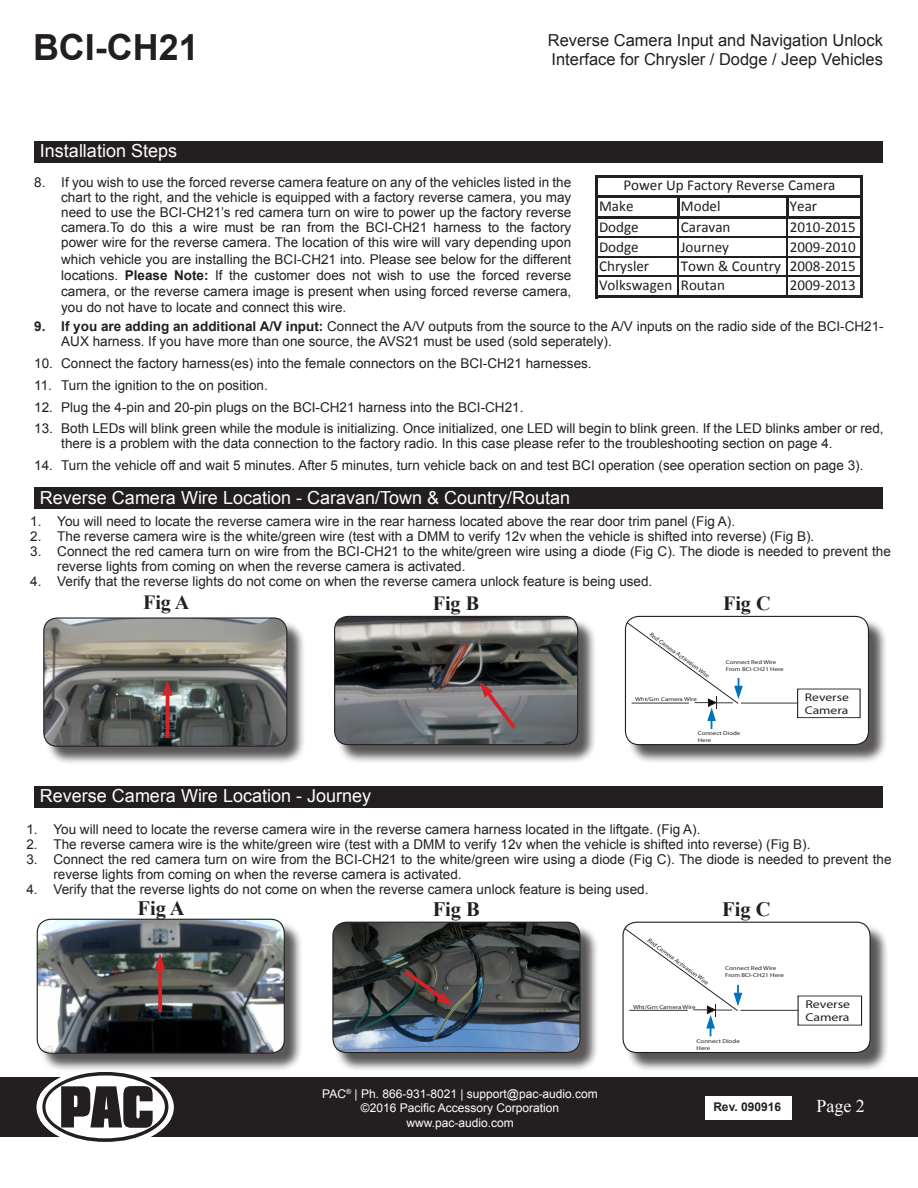
<style>
.page{position:relative;width:918px;height:1188px;background:#fff}
.page>*{position:absolute;margin:0;border:0;box-sizing:border-box;transform-origin:0 0}
.t1{font:700 36px "Arial";color:#231f20}
.t2{font:700 20.4px "Times New Roman";color:#231f20}
.t3{font:700 20.1px "Times New Roman";color:#231f20}
.t4{font:18px "Arial";color:#fff}
.t5{font:18px "Times New Roman";color:#fff}
.t6{font:16.5px/19.8px "Arial";color:#231f20}
.t7{font:15.15px/19.2px "Calibri";color:#231f20}
.t8{font:13.5px/15.6px "Arial";color:#231f20}
.t9{font:12px/14.4px "Arial";color:#fff;text-align:center}
.t10{font:700 12px "Arial";color:#231f20}
.t11{font:11.4px/13.6px "Myriad Pro";color:#231f20;scale:1.22 1}
.t12{font:11.25px/13.5px "Myriad Pro";color:#231f20;scale:1.22 1}
.t13{font:italic 6.15px "Myriad Pro";color:#231f20;scale:1.04 1}
.t14{font:italic 6px "Myriad Pro";color:#231f20;scale:1.04 1}
.t15{font:5.7px/6.9px "Myriad Pro";color:#231f20;scale:1.22 1}
.t16{font:5.55px/6.8px "Myriad Pro";color:#231f20;scale:1.22 1}
.s1{font-weight:700}
</style>
<div class="page">
<div style="left:0;top:1078px;width:918px;height:59px;background:#231f20"></div>
<div style="left:705px;top:1096px;width:87px;height:24px;background:#fff"></div>
<svg style="left:40px;top:1073px;width:130px;height:69px"></svg>
<div style="left:34px;top:141px;width:849px;height:21px;background:#231f20"></div>
<div style="left:627px;top:618px;width:260px;height:146px;background:#231f20;opacity:.75"></div>
<div style="left:625px;top:616px;width:243px;height:129px;background:#fff;border-radius:13px"></div>
<div style="left:797px;top:689px;width:63px;height:29px;border:1px solid #231f20"></div>
<hr style="left:741px;top:703px;width:57px;height:1px;background:#231f20">
<svg style="left:625px;top:617px;width:118px;height:112px"></svg>
<div style="left:625px;top:616px;width:244px;height:129px;border:1px solid #231f20;border-radius:13px"></div>
<div style="left:336px;top:618px;width:261px;height:146px;background:#231f20;opacity:.75"></div>
<img style="left:335px;top:616px;width:243px;height:129px">
<div style="left:334px;top:616px;width:244px;height:129px;border:1px solid #231f20;border-radius:13px"></div>
<svg style="left:480px;top:682px;width:36px;height:47px;background:#836d70"></svg>
<div style="left:45px;top:620px;width:261px;height:146px;background:#231f20;opacity:.75"></div>
<img style="left:45px;top:619px;width:242px;height:127px">
<div style="left:43px;top:617px;width:244px;height:130px;border:1px solid #231f20;border-radius:13px"></div>
<svg style="left:162px;top:680px;width:11px;height:58px"></svg>
<hr style="left:677px;top:198px;width:3px;height:21px;background:#231f20">
<hr style="left:786px;top:198px;width:3px;height:21px;background:#231f20">
<hr style="left:595px;top:175px;width:3px;height:123px;background:#231f20">
<hr style="left:860px;top:178px;width:3px;height:120px;background:#231f20">
<hr style="left:678px;top:219px;width:1px;height:77px;background:#231f20">
<hr style="left:787px;top:219px;width:1px;height:77px;background:#231f20">
<hr style="left:598px;top:175px;width:265px;height:3px;background:#231f20">
<hr style="left:598px;top:195px;width:265px;height:3px;background:#231f20">
<hr style="left:598px;top:216px;width:265px;height:3px;background:#231f20">
<hr style="left:598px;top:236px;width:262px;height:2px;background:#231f20">
<hr style="left:598px;top:256px;width:262px;height:1px;background:#231f20">
<hr style="left:598px;top:276px;width:262px;height:1px;background:#231f20">
<hr style="left:598px;top:296px;width:265px;height:2px;background:#231f20">
<div style="left:625px;top:924px;width:264px;height:148px;background:#231f20;opacity:.75"></div>
<div style="left:623px;top:922px;width:247px;height:131px;background:#fff;border-radius:14px"></div>
<hr style="left:740px;top:1010px;width:59px;height:1px;background:#231f20">
<svg style="left:624px;top:923px;width:118px;height:114px"></svg>
<div style="left:622px;top:922px;width:249px;height:131px;border:1px solid #231f20;border-radius:14px"></div>
<div style="left:39px;top:921px;width:265px;height:152px;background:#231f20;opacity:.75"></div>
<img style="left:37px;top:919px;width:247px;height:134px">
<div style="left:37px;top:919px;width:248px;height:135px;border:1px solid #231f20;border-radius:14px"></div>
<svg style="left:155px;top:954px;width:10px;height:58px"></svg>
<div style="left:335px;top:924px;width:264px;height:148px;background:#231f20;opacity:.75"></div>
<img style="left:334px;top:922px;width:246px;height:131px">
<div style="left:332px;top:922px;width:249px;height:131px;border:1px solid #231f20;border-radius:14px"></div>
<svg style="left:404px;top:970px;width:49px;height:36px;background:#543f3d"></svg>
<div style="left:34px;top:488px;width:849px;height:21px;background:#231f20"></div>
<div style="left:34px;top:786px;width:849px;height:21px;background:#231f20"></div>
<h1 class="t1" style="left:33px;top:23px;width:167px">BCI-CH21</h1>
<p class="t6" style="left:548px;top:30px;width:337px">Reverse Camera Input and Navigation Unlock<br>Interface for Chrysler / Dodge / Jeep Vehicles</p>
<p class="t4" style="left:40px;top:139px;width:139px">Installation Steps</p>
<p class="t8" style="left:61px;top:175px;width:512px;text-align:justify;text-indent:-27px">8. If you wish to use the forced reverse camera feature on any of the vehicles listed in the chart to the right, and the vehicle is equipped with a factory reverse camera, you may need to use the BCI-CH21’s red camera turn on wire to power up the factory reverse camera.To do this a wire must be ran from the BCI-CH21 harness to the factory power wire for the reverse camera. The location of this wire will vary depending upon which vehicle you are installing the BCI-CH21 into. Please see below for the different locations. <span class="s1">Please Note:</span> If the customer does not wish to use the forced reverse camera, or the reverse camera image is present when using forced reverse camera, you do not have to locate and connect this wire.</p>
<p class="t7" style="left:623px;top:176px;width:214px">Power Up Factory Reverse Camera</p>
<p class="t7" style="left:599px;top:196px;width:36px">Make</p>
<p class="t7" style="left:681px;top:196px;width:41px">Model</p>
<p class="t7" style="left:790px;top:196px;width:29px">Year</p>
<p class="t7" style="left:599px;top:217px;width:41px">Dodge</p>
<p class="t7" style="left:681px;top:217px;width:51px">Caravan</p>
<p class="t7" style="left:790px;top:217px;width:67px">2010‐2015</p>
<p class="t7" style="left:599px;top:237px;width:41px">Dodge</p>
<p class="t7" style="left:681px;top:237px;width:50px">Journey</p>
<p class="t7" style="left:790px;top:237px;width:67px">2009‐2010</p>
<p class="t7" style="left:599px;top:257px;width:52px">Chrysler</p>
<p class="t7" style="left:599px;top:257px;width:258px;text-indent:82px">Town &amp; Country 2008‐2015<br>Volkswagen Routan</p>
<p class="t7" style="left:790px;top:276px;width:67px">2009‐2013</p>
<p class="t8" style="left:61px;top:319px;width:824px;line-height:15px;text-indent:-27px"><span class="s1">9. If you are adding an additional A/V input:</span> Connect the A/V outputs from the source to the A/V inputs on the radio side of the BCI-CH21-<br>AUX harness. If you have more than one source, the AVS21 must be used (sold seperately).</p>
<p class="t8" style="left:34px;top:356px;width:559px">10. Connect the factory harness(es) into the female connectors on the BCI-CH21 harnesses.</p>
<p class="t8" style="left:34px;top:378px;width:235px">11. Turn the ignition to the on position.</p>
<p class="t8" style="left:34px;top:399px;width:491px">12. Plug the 4-pin and 20-pin plugs on the BCI-CH21 harness into the BCI-CH21.</p>
<p class="t8" style="left:61px;top:421px;width:824px;line-height:15px;text-indent:-27px">13. Both LEDs will blink green while the module is initializing. Once initialized, one LED will begin to blink green. If the LED blinks amber or red, there is a problem with the data connection to the factory radio. In this case please refer to the troubleshooting section on page 4.</p>
<p class="t8" style="left:34px;top:458px;width:831px">14. Turn the vehicle off and wait 5 minutes. After 5 minutes, turn vehicle back on and test BCI operation (see operation section on page 3).</p>
<p class="t4" style="left:40px;top:486px;width:532px">Reverse Camera Wire Location - Caravan/Town &amp; Country/Routan</p>
<p class="t8" style="left:30px;top:514px;width:706px">1. You will need to locate the reverse camera wire in the rear harness located above the rear door trim panel (Fig A).</p>
<p class="t8" style="left:30px;top:529px;width:785px">2. The reverse camera wire is the white/green wire (test with a DMM to verify 12v when the vehicle is shifted into reverse) (Fig B).</p>
<p class="t8" style="left:57px;top:544px;width:835px;line-height:15px;text-indent:-27px">3. Connect the red camera turn on wire from the BCI-CH21 to the white/green wire using a diode (Fig C). The diode is needed to prevent the reverse lights from coming on when the reverse camera is activated.</p>
<p class="t8" style="left:30px;top:574px;width:624px">4. Verify that the reverse lights do not come on when the reverse camera unlock feature is being used.</p>
<p class="t3" style="left:143px;top:588px;width:48px">Fig A</p>
<p class="t3" style="left:433px;top:590px;width:48px">Fig B</p>
<p class="t3" style="left:723px;top:590px;width:49px">Fig C</p>
<p class="t4" style="left:40px;top:784px;width:333px">Reverse Camera Wire Location - Journey</p>
<p class="t14" style="left:652px;top:630px;width:71px;rotate:36deg">Red Camera Activation Wire</p>
<p class="t16" style="left:635px;top:696px;width:52px">Wht/Grn Camera Wire</p>
<p class="t16" style="left:698px;top:730px;width:36px">Connect Diode<br>Here</p>
<p class="t16" style="left:726px;top:659px;width:49px">Connect Red Wire<br>From BCI-CH21 Here</p>
<p class="t12" style="left:805px;top:690px;width:38px">Reverse<br>Camera</p>
<p class="t8" style="left:26px;top:822px;width:676px">1. You will need to locate the reverse camera wire in the reverse camera harness located in the liftgate. (Fig A).</p>
<p class="t8" style="left:26px;top:837px;width:785px">2. The reverse camera wire is the white/green wire (test with a DMM to verify 12v when the vehicle is shifted into reverse) (Fig B).</p>
<p class="t8" style="left:53px;top:852px;width:840px;line-height:15px;text-indent:-27px">3. Connect the red camera turn on wire from the BCI-CH21 to the white/green wire using a diode (Fig C). The diode is needed to prevent the reverse lights from coming on when the reverse camera is activated.</p>
<p class="t8" style="left:26px;top:882px;width:624px">4. Verify that the reverse lights do not come on when the reverse camera unlock feature is being used.</p>
<p class="t2" style="left:722px;top:895px;width:50px">Fig C</p>
<p class="t2" style="left:138px;top:894px;width:49px">Fig A</p>
<p class="t2" style="left:433px;top:895px;width:49px">Fig B</p>
<p class="t9" style="left:322px;top:1087px;width:277px">PAC<sup>®</sup> | Ph. 866-931-8021 | support@pac-audio.com ©2016 Pacific Accessory Corporation www.pac-audio.com</p>
<p class="t13" style="left:650px;top:936px;width:72px;rotate:36deg">Red Camera Activation Wire</p>
<p class="t15" style="left:633px;top:1003px;width:53px">Wht/Grn Camera Wire</p>
<p class="t15" style="left:697px;top:1038px;width:37px">Connect Diode<br>Here</p>
<p class="t15" style="left:725px;top:965px;width:50px">Connect Red Wire<br>From BCI-CH21 Here</p>
<p class="t11" style="left:805px;top:997px;width:38px">Reverse<br>Camera</p>
<p class="t10" style="left:713px;top:1099px;width:69px">Rev. 090916</p>
<h3 class="t5" style="left:816px;top:1094px;width:50px">Page 2</h3>
</div>
